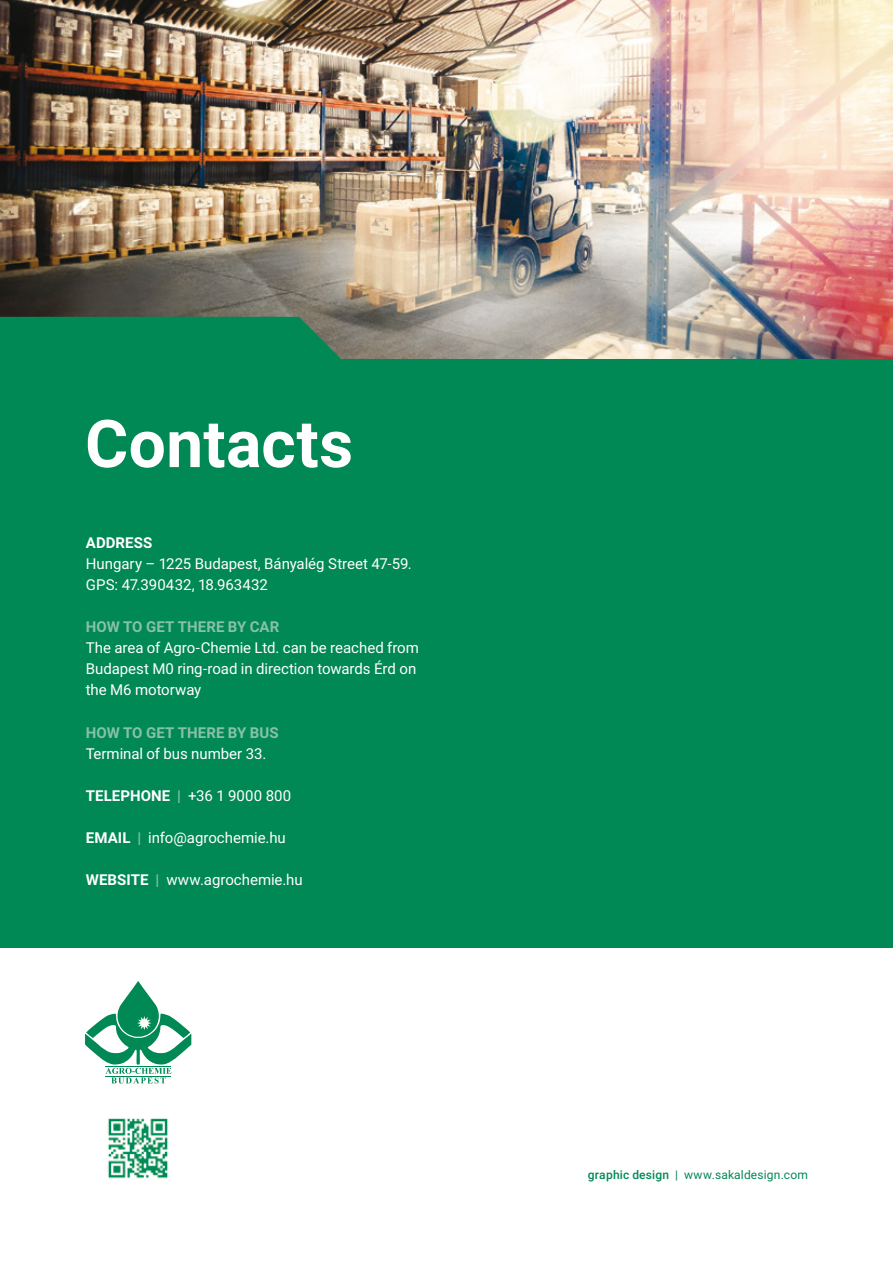
<style>
.page{position:relative;width:893px;height:1263px;background:#fff}
.page>*{position:absolute;margin:0;border:0;box-sizing:border-box;transform-origin:0 0}
.t1{font:700 66px "Roboto";letter-spacing:.005em;color:#fff}
.t2{font:15px/21px "Roboto";letter-spacing:-.005em;color:#fff}
.t3{font:700 15px "Roboto";letter-spacing:.015em;color:#88c2a5}
.t4{font:700 15px "Roboto";letter-spacing:.005em;color:#fff}
.t5{font:12px "Roboto";letter-spacing:.015em;color:#085}
.s1{font-weight:700}
.s2{font-weight:700;color:#88c2a5}
.s3{font-weight:500}
</style>
<div class="page">
<div style="left:0;top:359px;width:893px;height:589px;background:#085"></div>
<svg style="left:85px;top:981px;width:106px;height:102px"></svg>
<img style="left:0;top:0;width:893px;height:359px">
<img style="left:107px;top:1118px;width:62px;height:61px">
<svg style="left:0;top:317px;width:569px;height:42px;fill:#085"></svg>
<h1 class="t1" style="left:85px;top:397px;width:270px">CONTACTS</h1>
<p class="t4" style="left:86px;top:532px;width:21px">ADDR</p>
<p class="t4" style="left:125px;top:532px;width:19px">ESS</p>
<p class="t2" style="left:86px;top:553px;width:327px">Hungary – 1225 Budapest, Bányalég Street 47-59.<br>GPS: 47.390432, 18.963432</p>
<p class="t3" style="left:86px;top:616px;width:175px">HOW TO GET THERE BY CAR</p>
<p class="t2" style="left:86px;top:637px;width:335px">The area of Agro-Chemie Ltd. can be reached from<br>Budapest M0 ring-road in direction towards Érd on the M6 motorway</p>
<p class="t3" style="left:86px;top:722px;width:193px">HOW TO GET THERE BY BUS</p>
<p class="t2" style="left:86px;top:742px;width:182px">Terminal of bus number 33.</p>
<p class="t4" style="left:86px;top:785px;width:46px">TELEPHON</p>
<p class="t2" style="left:162px;top:784px;width:131px"><span class="s1">E</span> <span class="s2">|</span> +36 1 9000 800</p>
<p class="t2" style="left:86px;top:826px;width:201px"><span class="s1">EMAIL</span> <span class="s2">|</span> info@agrochemie.hu</p>
<p class="t2" style="left:86px;top:868px;width:218px"><span class="s1">WEBSITE</span> <span class="s2">|</span> www.agrochemie.hu</p>
<p class="t5" style="left:588px;top:1166px;width:222px"><span class="s3">graphic design</span> | www.sakaldesign.com</p>
</div>
